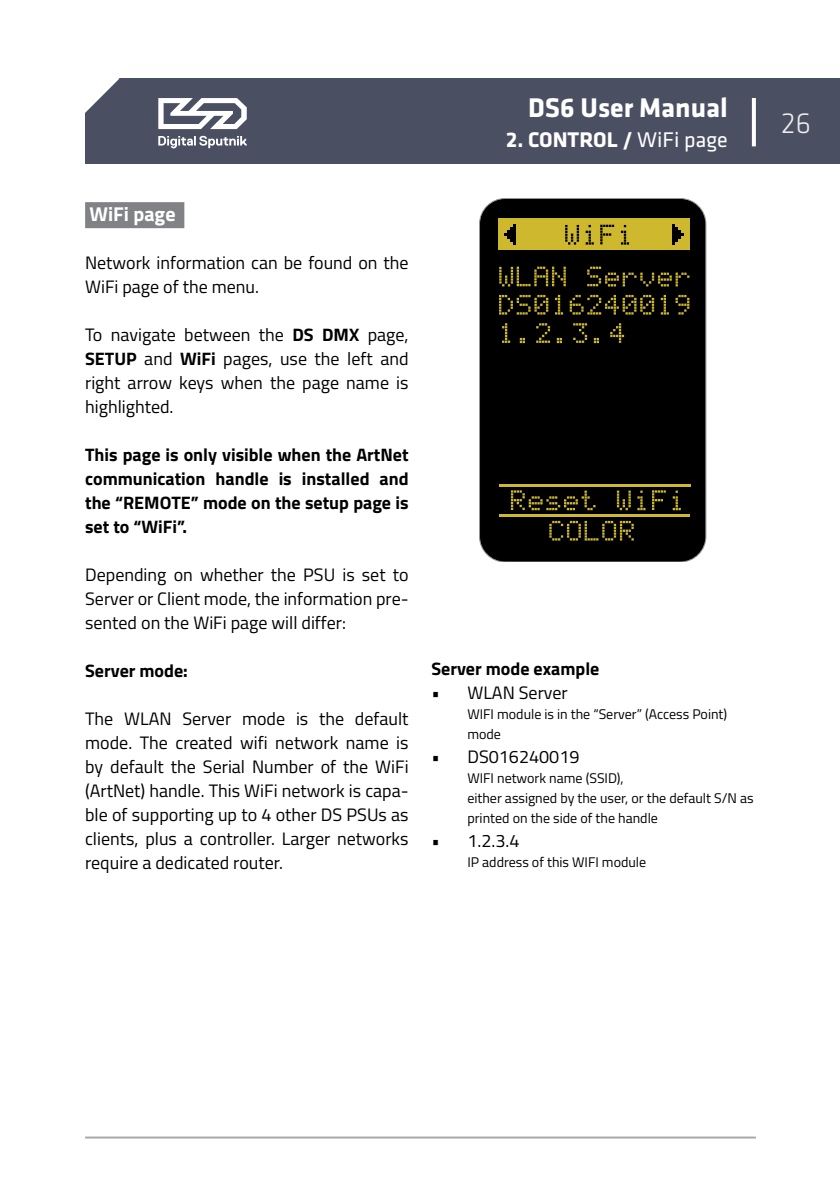
<style>
.page{position:relative;width:840px;height:1191px;background:#fff}
.page>*{position:absolute;margin:0;border:0;box-sizing:border-box;transform-origin:0 0}
.t1{font:300 30px "Klavika";color:#ededee}
.t2{font:700 28px "Klavika";color:#fff}
.t3{font:700 22px "Klavika";color:#fff}
.t4{font:700 20px "Titillium Web";color:#fff}
.t5{font:18px/24px "Titillium Web";color:#000;text-align:justify}
.t6{font:700 18px/24px "Titillium Web";color:#000;text-align:justify}
.t7{font:14px/20px "Titillium Web";color:#000}
.s1{font-weight:700}
.s2{font-weight:400}
</style>
<div class="page">
<div style="left:85px;top:79px;width:754px;height:85px;background:#4b4f62"></div>
<svg style="left:158px;top:136px;width:89px;height:12px"></svg>
<svg style="left:158px;top:98px;width:88px;height:31px"></svg>
<svg style="left:751px;top:98px;width:4px;height:48px"></svg>
<svg style="left:85px;top:78px;width:34px;height:35px"></svg>
<hr style="left:85px;top:1136px;width:670px;height:2px;background:#a7a9ac">
<div style="left:85px;top:202px;width:99px;height:26px;background:#808285"></div>
<div style="left:479px;top:198px;width:226px;height:364px;background:#000;border-radius:26px"></div>
<div style="left:479px;top:198px;width:226px;height:364px;border:1px solid #939598;border-radius:26px"></div>
<svg style="left:498px;top:219px;width:190px;height:31px;background:#baa628"></svg>
<svg style="left:499px;top:484px;width:190px;height:56px"></svg>
<svg style="left:499px;top:267px;width:66px;height:19px"></svg>
<svg style="left:587px;top:267px;width:102px;height:19px"></svg>
<svg style="left:499px;top:295px;width:49px;height:19px"></svg>
<svg style="left:555px;top:295px;width:7px;height:19px"></svg>
<svg style="left:569px;top:295px;width:84px;height:19px"></svg>
<svg style="left:660px;top:295px;width:8px;height:19px"></svg>
<svg style="left:675px;top:295px;width:14px;height:19px"></svg>
<svg style="left:502px;top:323px;width:8px;height:20px"></svg>
<svg style="left:519px;top:338px;width:5px;height:5px"></svg>
<svg style="left:536px;top:323px;width:13px;height:20px"></svg>
<svg style="left:556px;top:338px;width:5px;height:5px"></svg>
<svg style="left:573px;top:323px;width:13px;height:20px"></svg>
<svg style="left:593px;top:338px;width:5px;height:5px"></svg>
<svg style="left:610px;top:323px;width:13px;height:20px"></svg>
<p class="t4" style="left:89px;top:199px;width:87px">WiFi page</p>
<p class="t5" style="left:85px;top:250px;width:325px">Network information can be found on the<br>WiFi page of the menu.</p>
<p class="t5" style="left:85px;top:322px;width:325px">To navigate between the <span class="s1">DS DMX</span> page, <span class="s1">SETUP</span> and <span class="s1">WiFi</span> pages, use the left and right arrow keys when the page name is highlighted.</p>
<p class="t6" style="left:85px;top:442px;width:325px">This page is only visible when the ArtNet communication handle is installed and the “REMOTE” mode on the setup page is set to “WiFi”.</p>
<p class="t5" style="left:85px;top:562px;width:325px">Depending on whether the PSU is set to Server or Client mode, the information pre&shy;sented on the WiFi page will differ:</p>
<p class="t6" style="left:85px;top:658px;width:104px">Server mode:</p>
<p class="t5" style="left:85px;top:706px;width:325px">The WLAN Server mode is the default mode. The created wifi network name is by default the Serial Number of the WiFi (ArtNet) handle. This WiFi network is capa&shy;ble of supporting up to 4 other DS PSUs as clients, plus a controller. Larger networks require a dedicated router.</p>
<h2 class="t2" style="left:528px;top:92px;width:201px">DS6 User Manual</h2>
<p class="t3" style="left:506px;top:128px;width:223px">2. CONTROL / <span class="s2">WiFi page</span></p>
<p class="t6" style="left:431px;top:656px;width:169px">Server mode example</p>
<p class="t5" style="left:431px;top:680px;width:138px">• WLAN Server</p>
<p class="t7" style="left:467px;top:703px;width:261px">WIFI module is in the “Server” (Access Point) mode</p>
<p class="t5" style="left:431px;top:744px;width:150px">• DS016240019</p>
<p class="t7" style="left:467px;top:767px;width:287px">WIFI network name (SSID),<br>either assigned by the user, or the default S/N as printed on the side of the handle</p>
<p class="t5" style="left:431px;top:828px;width:89px">• 1.2.3.4</p>
<p class="t7" style="left:467px;top:851px;width:180px">IP address of this WIFI module</p>
<h1 class="t1" style="left:780px;top:107px;width:32px">26</h1>
</div>
